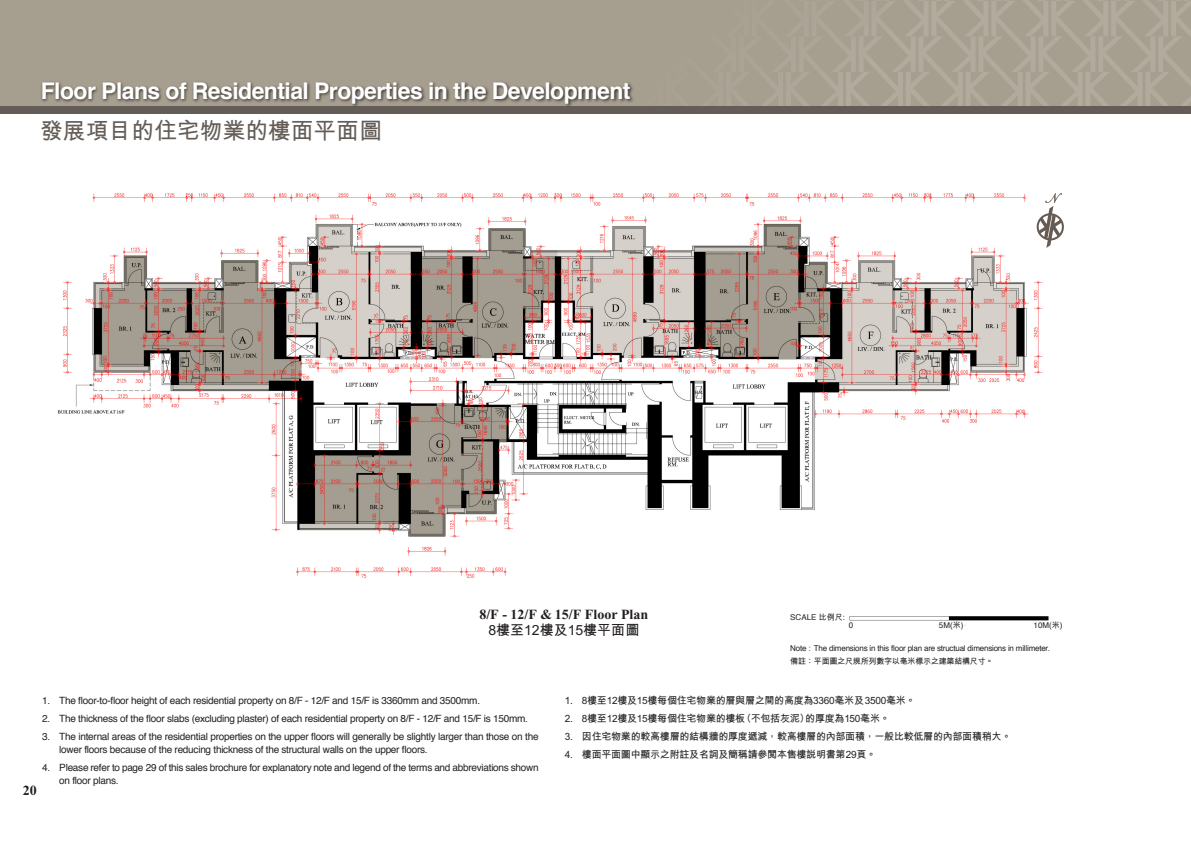
<style>
.page{position:relative;width:1191px;height:842px;background:#fff}
.page>*{position:absolute;margin:0;border:0;box-sizing:border-box;transform-origin:0 0}
.t1{font:700 23px "Helvetica";letter-spacing:-.025em;color:#fff}
.t2{font:700 23px "M Hei";letter-spacing:-.01em;color:#645d57}
.t3{font:700 14px/16px "Times New Roman";color:#231f20;text-align:center}
.t4{font:10px/13px "Helvetica";letter-spacing:-.025em;color:#231f20}
.t5{font:700 10px "M Hei";letter-spacing:-.025em;color:#231f20}
.t6{font:8px/13px "Helvetica";letter-spacing:-.025em;color:#231f20}
.t7{font:700 8px "M Hei";color:#231f20}
.s1{font-family:"M Hei"}
.s2{font-family:"M Hei";font-weight:700}
.s3{font-family:"Helvetica";font-weight:400}
</style>
<div class="page">
<div style="left:0;top:0;width:1191px;height:110px;background:#a69e8f"></div>
<svg style="left:641px;top:0;width:550px;height:107px"></svg>
<div style="left:0;top:107px;width:1191px;height:7px;background:#645d57"></div>
<img style="left:38px;top:82px;width:603px;height:25px">
<img style="left:57px;top:193px;width:986px;height:385px">
<img style="left:849px;top:616px;width:200px;height:10px">
<svg style="left:1035px;top:193px;width:29px;height:55px"></svg>
<p class="t1" style="left:41px;top:73px;width:591px">Floor Plans of Residential Properties in the Development</p>
<p class="t2" style="left:40px;top:119px;width:343px">發展項目的住宅物業的樓面平面圖</p>
<p class="t3" style="left:479px;top:606px;width:170px">8/F - 12/F &amp; 15/F Floor Plan<br><span class="s1">8樓至12樓及15樓平面圖</span></p>
<p class="t6" style="left:790px;top:611px;width:56px">SCALE <span class="s2">比例尺:</span></p>
<p class="t6" style="left:848px;top:619px;width:6px">0</p>
<p class="t7" style="left:939px;top:621px;width:26px"><span class="s3">5M</span>(米)</p>
<p class="t6" style="left:1033px;top:619px;width:30px">10M<span class="s2">(米)</span></p>
<p class="t6" style="left:790px;top:642px;width:261px">Note : The dimensions in this floor plan are structual dimensions in millimeter.<span class="s2">備註： 平面圖之尺規所列數字以亳米標示之建築結構尺寸。</span></p>
<p class="t4" style="left:42px;top:695px;width:439px">1. The floor-to-floor height of each residential property on 8/F - 12/F and 15/F is 3360mm and 3500mm.</p>
<p class="t4" style="left:42px;top:713px;width:487px">2. The thickness of the floor slabs (excluding plaster) of each residential property on 8/F - 12/F and 15/F is 150mm.</p>
<p class="t4" style="left:59px;top:731px;width:481px;text-indent:-17px">3. The internal areas of the residential properties on the upper floors will generally be slightly larger than those on the lower floors because of the reducing thickness of the structural walls on the upper floors.</p>
<p class="t4" style="left:59px;top:762px;width:481px;text-indent:-17px">4. Please refer to page 29 of this sales brochure for explanatory note and legend of the terms and abbreviations shown on floor plans.</p>
<p class="t3" style="left:23px;top:783px;width:16px">20</p>
<p class="t5" style="left:565px;top:695px;width:352px">1. 8樓至12樓及15樓每個住宅物業的層與層之間的高度為3360亳米及3500亳米。</p>
<p class="t5" style="left:565px;top:713px;width:326px">2. 8樓至12樓及15樓每個住宅物業的樓板（不包括灰泥）的厚度為150亳米。</p>
<p class="t5" style="left:565px;top:731px;width:448px">3. 因住宅物業的較高樓層的結構牆的厚度遞減，較高樓層的內部面積，一般比較低層的內部面積稍大。</p>
<p class="t5" style="left:565px;top:749px;width:313px">4. 樓面平面圖中顯示之附註及名詞及簡稱請參閱本售樓說明書第29頁。</p>
</div>
